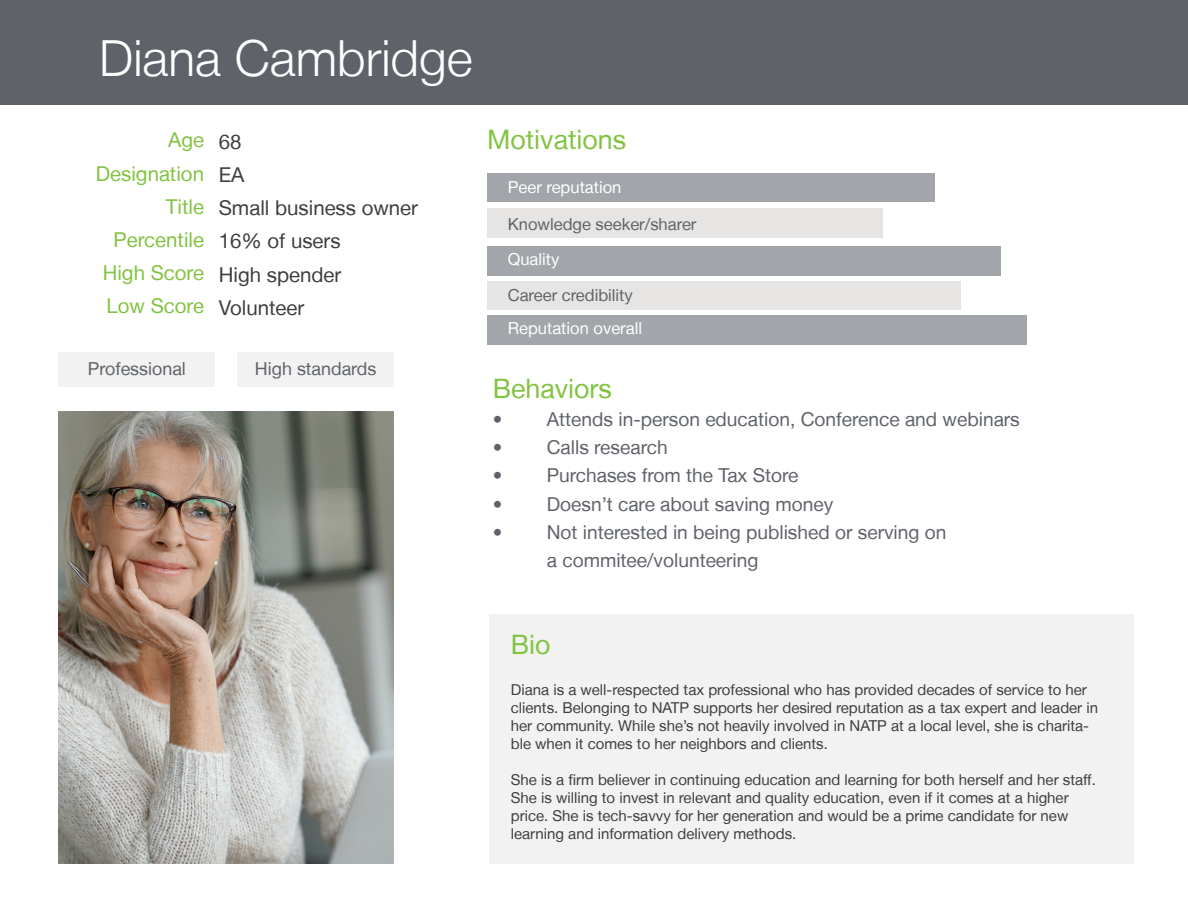
<style>
.page{position:relative;width:1188px;height:918px;background:#fff}
.page>*{position:absolute;margin:0;border:0;box-sizing:border-box;transform-origin:0 0}
.t1{font:300 49.8px "Helvetica Neue LT";color:#fff}
.t2{font:26.85px "Helvetica Neue LT";color:#81c340}
.t3{font:20.4px "Helvetica Neue LT";color:#3e3e3f}
.t4{font:20.4px "Helvetica Neue LT";color:#81c340}
.t5{font:19.2px/28px "Helvetica Neue LT";color:#5f6369}
.t6{font:17.85px "Helvetica Neue LT";color:#5f6369}
.t7{font:16.65px "Helvetica Neue LT";color:#5f6369}
.t8{font:16.65px "Helvetica Neue LT";color:#fff}
.t9{font:15px/18px "Helvetica Neue LT";color:#3e3e3f}
</style>
<div class="page">
<div style="left:0;top:0;width:1188px;height:105px;background:#5f6369"></div>
<div style="left:488px;top:173px;width:447px;height:28px;background:#a2a5aa"></div>
<div style="left:488px;top:246px;width:513px;height:29px;background:#a2a5aa"></div>
<div style="left:488px;top:315px;width:539px;height:30px;background:#a2a5aa"></div>
<div style="left:488px;top:281px;width:473px;height:29px;background:#e6e5e4"></div>
<div style="left:488px;top:208px;width:395px;height:30px;background:#e6e5e4"></div>
<img style="left:59px;top:412px;width:335px;height:452px">
<div style="left:489px;top:615px;width:645px;height:249px;background:#f1f2f1"></div>
<div style="left:237px;top:352px;width:156px;height:35px;background:#f1f2f1"></div>
<div style="left:59px;top:352px;width:156px;height:35px;background:#f1f2f1"></div>
<p class="t1" style="left:99px;top:27px;width:375px">Diana Cambridge</p>
<p class="t4" style="left:168px;top:128px;width:37px">Age</p>
<p class="t4" style="left:96px;top:161px;width:110px">Designation</p>
<p class="t4" style="left:166px;top:194px;width:40px">Title</p>
<p class="t4" style="left:114px;top:228px;width:92px">Percentile</p>
<p class="t4" style="left:103px;top:261px;width:103px">High Score</p>
<p class="t4" style="left:106px;top:294px;width:99px">Low Score</p>
<p class="t3" style="left:219px;top:129px;width:24px">68</p>
<p class="t3" style="left:219px;top:163px;width:27px">EA</p>
<p class="t3" style="left:219px;top:196px;width:201px">Small business owner</p>
<p class="t3" style="left:219px;top:229px;width:123px">16% of users</p>
<p class="t3" style="left:219px;top:262px;width:124px">High spender</p>
<p class="t3" style="left:219px;top:295px;width:87px">Volunteer</p>
<p class="t6" style="left:88px;top:358px;width:99px">Professional</p>
<p class="t6" style="left:255px;top:358px;width:123px">High standards</p>
<p class="t2" style="left:487px;top:124px;width:141px">Motivations</p>
<p class="t8" style="left:508px;top:177px;width:115px">Peer reputation</p>
<p class="t7" style="left:508px;top:214px;width:190px">Knowledge seeker/sharer</p>
<p class="t8" style="left:508px;top:249px;width:53px">Quality</p>
<p class="t7" style="left:508px;top:285px;width:127px">Career credibility</p>
<p class="t8" style="left:508px;top:319px;width:136px">Reputation overall</p>
<p class="t2" style="left:493px;top:373px;width:121px">Behaviors</p>
<p class="t5" style="left:493px;top:405px;width:529px">• Attends in-person education, Conference and webinars</p>
<p class="t5" style="left:493px;top:433px;width:176px">• Calls research</p>
<p class="t5" style="left:493px;top:461px;width:307px">• Purchases from the Tax Store</p>
<p class="t5" style="left:493px;top:489px;width:342px">• Doesn’t care about saving money</p>
<p class="t5" style="left:547px;top:518px;width:401px;text-indent:-54px">• Not interested in being published or serving on a commitee/volunteering</p>
<p class="t2" style="left:511px;top:629px;width:41px">Bio</p>
<p class="t9" style="left:511px;top:681px;width:589px">Diana is a well-respected tax professional who has provided decades of service to her clients. Belonging to NATP supports her desired reputation as a tax expert and leader in her community. While she’s not heavily involved in NATP at a local level, she is charita&shy;ble when it comes to her neighbors and clients.</p>
<p class="t9" style="left:511px;top:771px;width:587px">She is a firm believer in continuing education and learning for both herself and her staff.<br>She is willing to invest in relevant and quality education, even if it comes at a higher price. She is tech-savvy for her generation and would be a prime candidate for new learning and information delivery methods.</p>
</div>
